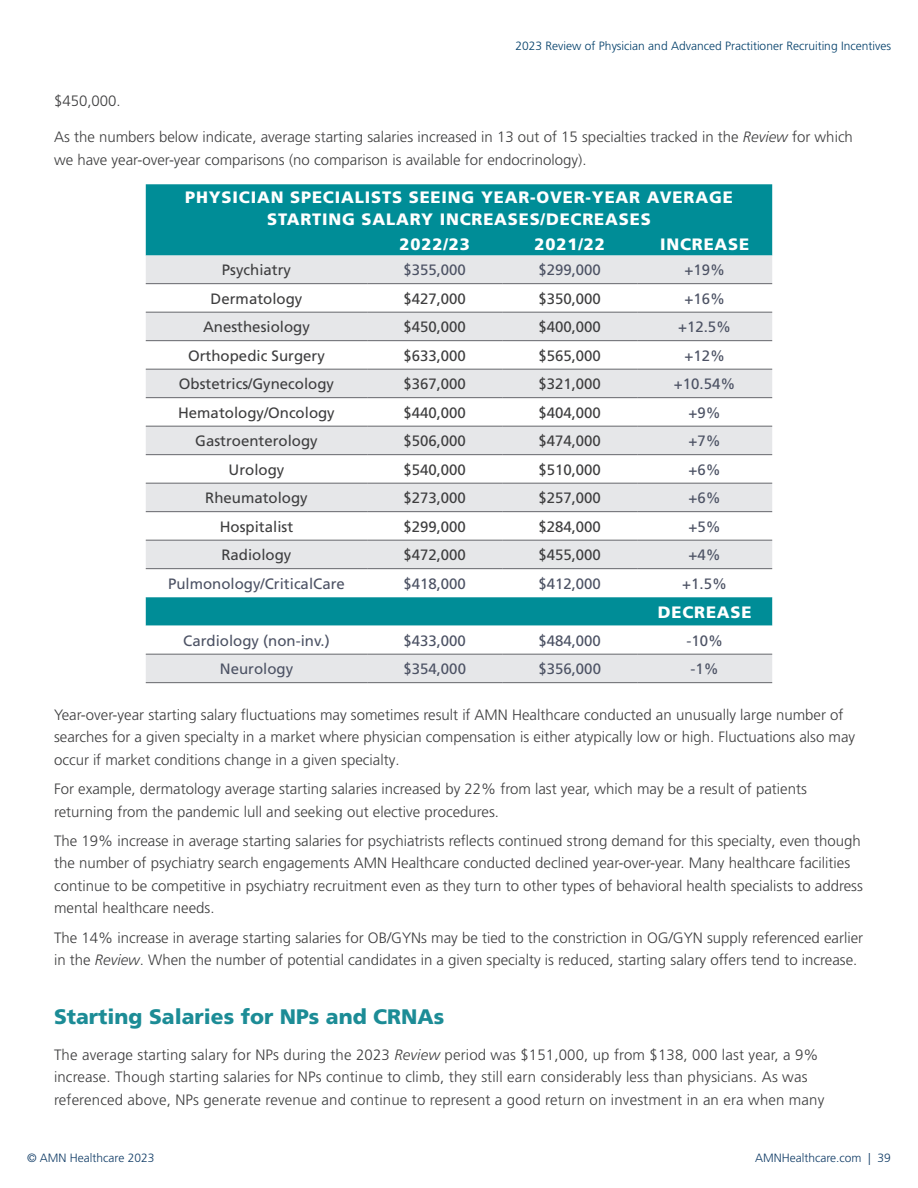
<style>
.page{position:relative;width:918px;height:1188px;background:#fff}
.page>*{position:absolute;margin:0;border:0;box-sizing:border-box;transform-origin:0 0}
.t1{font:900 21px "Frutiger LT Pro";color:#1c8c96}
.t2{font:900 16.5px/22.5px "Frutiger LT Pro";letter-spacing:.05em;color:#fff;text-align:center}
.t3{font:300 15px/22.5px "Frutiger LT Pro";color:#3e3e3f}
.t4{font:15px "Frutiger LT Pro";color:#3e3e3f}
.t5{font:15px "Frutiger LT Pro";color:#4c5264}
.t6{font:300 12px "Frutiger LT Pro";color:#003e69}
.t7{font:300 12px "Frutiger LT Pro";color:#123d67}
.s1{font-style:italic}
</style>
<div class="page">
<div style="left:146px;top:184px;width:626px;height:72px;background:#008d97"></div>
<div style="left:146px;top:256px;width:626px;height:426px;background:#e6e7e9"></div>
<svg style="left:146px;top:284px;width:626px;height:370px"></svg>
<hr style="left:146px;top:283px;width:221px;height:1px;background:#64656a">
<hr style="left:367px;top:283px;width:135px;height:1px;background:#64656a">
<hr style="left:502px;top:283px;width:135px;height:1px;background:#64656a">
<hr style="left:637px;top:283px;width:135px;height:1px;background:#64656a">
<hr style="left:146px;top:312px;width:221px;height:1px;background:#64656a">
<hr style="left:367px;top:312px;width:135px;height:1px;background:#64656a">
<hr style="left:502px;top:312px;width:135px;height:1px;background:#64656a">
<hr style="left:637px;top:312px;width:135px;height:1px;background:#64656a">
<hr style="left:146px;top:340px;width:221px;height:1px;background:#64656a">
<hr style="left:367px;top:340px;width:135px;height:1px;background:#64656a">
<hr style="left:502px;top:340px;width:135px;height:1px;background:#64656a">
<hr style="left:637px;top:340px;width:135px;height:1px;background:#64656a">
<hr style="left:146px;top:369px;width:221px;height:1px;background:#64656a">
<hr style="left:367px;top:369px;width:135px;height:1px;background:#64656a">
<hr style="left:502px;top:369px;width:135px;height:1px;background:#64656a">
<hr style="left:637px;top:369px;width:135px;height:1px;background:#64656a">
<hr style="left:146px;top:397px;width:221px;height:1px;background:#64656a">
<hr style="left:367px;top:397px;width:135px;height:1px;background:#64656a">
<hr style="left:502px;top:397px;width:135px;height:1px;background:#64656a">
<hr style="left:637px;top:397px;width:135px;height:1px;background:#64656a">
<hr style="left:146px;top:426px;width:221px;height:1px;background:#64656a">
<hr style="left:367px;top:426px;width:135px;height:1px;background:#64656a">
<hr style="left:502px;top:426px;width:135px;height:1px;background:#64656a">
<hr style="left:637px;top:426px;width:135px;height:1px;background:#64656a">
<hr style="left:146px;top:454px;width:221px;height:1px;background:#64656a">
<hr style="left:367px;top:454px;width:135px;height:1px;background:#64656a">
<hr style="left:502px;top:454px;width:135px;height:1px;background:#64656a">
<hr style="left:637px;top:454px;width:135px;height:1px;background:#64656a">
<hr style="left:146px;top:483px;width:221px;height:1px;background:#64656a">
<hr style="left:367px;top:483px;width:135px;height:1px;background:#64656a">
<hr style="left:502px;top:483px;width:135px;height:1px;background:#64656a">
<hr style="left:637px;top:483px;width:135px;height:1px;background:#64656a">
<hr style="left:146px;top:511px;width:221px;height:1px;background:#64656a">
<hr style="left:367px;top:511px;width:135px;height:1px;background:#64656a">
<hr style="left:502px;top:511px;width:135px;height:1px;background:#64656a">
<hr style="left:637px;top:511px;width:135px;height:1px;background:#64656a">
<hr style="left:146px;top:540px;width:221px;height:1px;background:#64656a">
<hr style="left:367px;top:540px;width:135px;height:1px;background:#64656a">
<hr style="left:502px;top:540px;width:135px;height:1px;background:#64656a">
<hr style="left:637px;top:540px;width:135px;height:1px;background:#64656a">
<hr style="left:146px;top:568px;width:221px;height:1px;background:#64656a">
<hr style="left:367px;top:568px;width:135px;height:1px;background:#64656a">
<hr style="left:502px;top:568px;width:135px;height:1px;background:#64656a">
<hr style="left:637px;top:568px;width:135px;height:1px;background:#64656a">
<hr style="left:146px;top:654px;width:221px;height:1px;background:#64656a">
<hr style="left:367px;top:654px;width:135px;height:1px;background:#64656a">
<hr style="left:502px;top:654px;width:135px;height:1px;background:#64656a">
<hr style="left:637px;top:654px;width:135px;height:1px;background:#64656a">
<hr style="left:146px;top:682px;width:221px;height:1px;background:#64656a">
<hr style="left:367px;top:682px;width:135px;height:1px;background:#64656a">
<hr style="left:502px;top:682px;width:135px;height:1px;background:#64656a">
<hr style="left:637px;top:682px;width:135px;height:1px;background:#64656a">
<p class="t6" style="left:516px;top:38px;width:377px">2023 Review of Physician and Advanced Practitioner Recruiting Incentives</p>
<p class="t3" style="left:54px;top:90px;width:68px">$450,000.</p>
<p class="t3" style="left:54px;top:126px;width:801px">As the numbers below indicate, average starting salaries increased in 13 out of 15 specialties tracked in the <span class="s1">Review</span> for which we have year-over-year comparisons (no comparison is available for endocrinology).</p>
<p class="t2" style="left:185px;top:186px;width:549px">PHYSICIAN SPECIALISTS SEEING YEAR-OVER-YEAR AVERAGE<br>STARTING SALARY INCREASES/DECREASES</p>
<p class="t2" style="left:400px;top:232px;width:72px">2022/23</p>
<p class="t2" style="left:535px;top:232px;width:72px">2021/22</p>
<p class="t2" style="left:660px;top:232px;width:91px">INCREASE</p>
<p class="t4" style="left:222px;top:261px;width:71px">Psychiatry</p>
<p class="t5" style="left:403px;top:261px;width:64px">$355,000</p>
<p class="t5" style="left:538px;top:261px;width:64px">$299,000</p>
<p class="t5" style="left:684px;top:261px;width:42px">+19%</p>
<p class="t4" style="left:211px;top:290px;width:93px">Dermatology</p>
<p class="t4" style="left:403px;top:290px;width:64px">$427,000</p>
<p class="t4" style="left:538px;top:290px;width:64px">$350,000</p>
<p class="t5" style="left:684px;top:290px;width:42px">+16%</p>
<p class="t4" style="left:203px;top:318px;width:108px">Anesthesiology</p>
<p class="t4" style="left:403px;top:318px;width:64px">$450,000</p>
<p class="t4" style="left:538px;top:318px;width:64px">$400,000</p>
<p class="t5" style="left:678px;top:318px;width:55px">+12.5%</p>
<p class="t4" style="left:188px;top:347px;width:138px">Orthopedic Surgery</p>
<p class="t4" style="left:403px;top:347px;width:64px">$633,000</p>
<p class="t4" style="left:538px;top:347px;width:64px">$565,000</p>
<p class="t5" style="left:684px;top:347px;width:42px">+12%</p>
<p class="t4" style="left:179px;top:375px;width:157px">Obstetrics/Gynecology</p>
<p class="t4" style="left:403px;top:375px;width:64px">$367,000</p>
<p class="t4" style="left:538px;top:375px;width:64px">$321,000</p>
<p class="t5" style="left:674px;top:375px;width:63px">+10.54%</p>
<p class="t4" style="left:178px;top:404px;width:158px">Hematology/Oncology</p>
<p class="t4" style="left:403px;top:404px;width:64px">$440,000</p>
<p class="t4" style="left:538px;top:404px;width:64px">$404,000</p>
<p class="t5" style="left:689px;top:404px;width:34px">+9%</p>
<p class="t4" style="left:195px;top:432px;width:124px">Gastroenterology</p>
<p class="t4" style="left:403px;top:432px;width:64px">$506,000</p>
<p class="t4" style="left:538px;top:432px;width:64px">$474,000</p>
<p class="t5" style="left:689px;top:432px;width:34px">+7%</p>
<p class="t4" style="left:229px;top:461px;width:57px">Urology</p>
<p class="t4" style="left:403px;top:461px;width:64px">$540,000</p>
<p class="t4" style="left:538px;top:461px;width:64px">$510,000</p>
<p class="t5" style="left:689px;top:461px;width:34px">+6%</p>
<p class="t4" style="left:205px;top:489px;width:104px">Rheumatology</p>
<p class="t4" style="left:403px;top:489px;width:64px">$273,000</p>
<p class="t4" style="left:538px;top:489px;width:64px">$257,000</p>
<p class="t5" style="left:689px;top:489px;width:34px">+6%</p>
<p class="t4" style="left:220px;top:518px;width:75px">Hospitalist</p>
<p class="t4" style="left:403px;top:518px;width:64px">$299,000</p>
<p class="t4" style="left:538px;top:518px;width:64px">$284,000</p>
<p class="t5" style="left:689px;top:518px;width:34px">+5%</p>
<p class="t4" style="left:221px;top:546px;width:72px">Radiology</p>
<p class="t4" style="left:403px;top:546px;width:64px">$472,000</p>
<p class="t4" style="left:538px;top:546px;width:64px">$455,000</p>
<p class="t5" style="left:689px;top:546px;width:34px">+4%</p>
<p class="t5" style="left:168px;top:575px;width:178px">Pulmonology/CriticalCare</p>
<p class="t5" style="left:403px;top:575px;width:64px">$418,000</p>
<p class="t5" style="left:538px;top:575px;width:64px">$412,000</p>
<p class="t5" style="left:682px;top:575px;width:46px">+1.5%</p>
<p class="t2" style="left:658px;top:601px;width:95px">DECREASE</p>
<p class="t5" style="left:183px;top:632px;width:148px">Cardiology (non-inv.)</p>
<p class="t5" style="left:403px;top:632px;width:64px">$433,000</p>
<p class="t5" style="left:538px;top:632px;width:64px">$484,000</p>
<p class="t5" style="left:686px;top:632px;width:38px">-10%</p>
<p class="t5" style="left:220px;top:660px;width:75px">Neurology</p>
<p class="t5" style="left:403px;top:660px;width:64px">$354,000</p>
<p class="t5" style="left:538px;top:660px;width:64px">$356,000</p>
<p class="t5" style="left:691px;top:660px;width:30px">-1%</p>
<p class="t3" style="left:54px;top:703px;width:803px">Year-over-year starting salary fluctuations may sometimes result if AMN Healthcare conducted an unusually large number of searches for a given specialty in a market where physician compensation is either atypically low or high. Fluctuations also may occur if market conditions change in a given specialty.</p>
<p class="t3" style="left:54px;top:778px;width:754px">For example, dermatology average starting salaries increased by 22% from last year, which may be a result of patients returning from the pandemic lull and seeking out elective procedures.</p>
<p class="t3" style="left:54px;top:829px;width:810px">The 19% increase in average starting salaries for psychiatrists reflects continued strong demand for this specialty, even though the number of psychiatry search engagements AMN Healthcare conducted declined year-over-year. Many healthcare facilities continue to be competitive in psychiatry recruitment even as they turn to other types of behavioral health specialists to address mental healthcare needs.</p>
<p class="t3" style="left:54px;top:926px;width:811px">The 14% increase in average starting salaries for OB/GYNs may be tied to the constriction in OG/GYN supply referenced earlier in the <span class="s1">Review</span>. When the number of potential candidates in a given specialty is reduced, starting salary offers tend to increase.</p>
<h1 class="t1" style="left:54px;top:1004px;width:392px">Starting Salaries for NPs and CRNAs</h1>
<p class="t3" style="left:54px;top:1044px;width:772px">The average starting salary for NPs during the 2023 <span class="s1">Review</span> period was $151,000, up from $138, 000 last year, a 9% increase. Though starting salaries for NPs continue to climb, they still earn considerably less than physicians. As was referenced above, NPs generate revenue and continue to represent a good return on investment in an era when many</p>
<p class="t7" style="left:27px;top:1151px;width:129px">© AMN Healthcare 2023</p>
<p class="t7" style="left:755px;top:1151px;width:137px">AMNHealthcare.com | 39</p>
</div>
